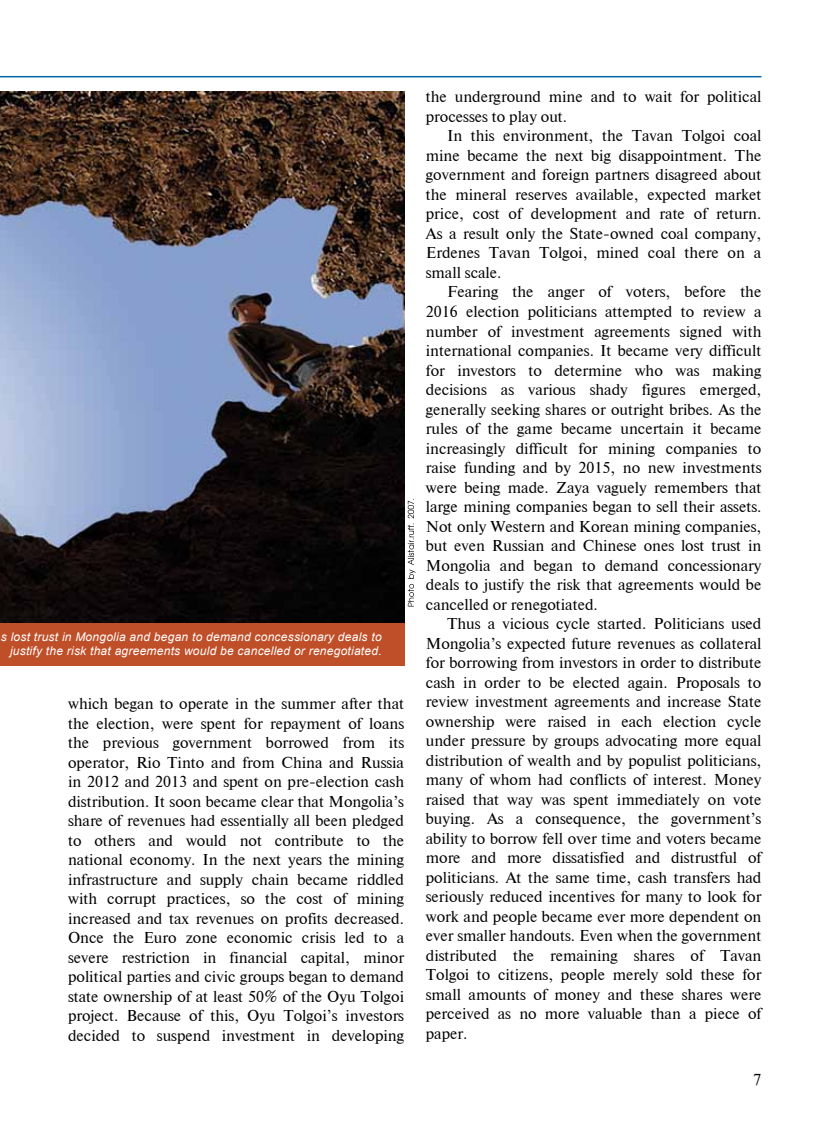
<style>
.page{position:relative;width:838px;height:1136px;background:#fff}
.page>*{position:absolute;margin:0;border:0;box-sizing:border-box;transform-origin:0 0}
.t1{font:16.5px "Times New Roman";color:#000}
.t2{font:15px/19.5px "Ch Newton";color:#000;text-align:justify}
.t3{font:italic 12px/14.4px "Arial";letter-spacing:.02em;color:#fff;text-align:right}
</style>
<div class="page">
<hr style="left:0;top:76px;width:761px;height:1px;background:#0066a6">
<img style="left:0;top:91px;width:404px;height:531px">
<div style="left:0;top:622px;width:404px;height:43px;background:#bf4f28"></div>
<svg style="left:408px;top:499px;width:7px;height:107px"></svg>
<p class="t3" style="left:1px;top:629px;width:382px">s lost trust in Mongolia and began to demand concessionary deals to justify the risk that agreements would be cancelled or renegotiated.</p>
<p class="t2" style="left:68px;top:693px;width:337px">which began to operate in the summer after that the election, were spent for repayment of loans the previous government borrowed from its operator, Rio Tinto and from China and Russia in 2012 and 2013 and spent on pre-election cash distribution. It soon became clear that Mongolia’s share of revenues had essentially all been pledged to others and would not contribute to the national economy. In the next years the mining infrastructure and supply chain became riddled with corrupt practices, so the cost of mining increased and tax revenues on profits decreased.<br>Once the Euro zone economic crisis led to a severe restriction in financial capital, minor political parties and civic groups began to demand state ownership of at least 50% of the Oyu Tolgoi project. Because of this, Oyu Tolgoi’s investors decided to suspend investment in developing</p>
<p class="t2" style="left:426px;top:87px;width:337px">the underground mine and to wait for political processes to play out.</p>
<p class="t2" style="left:426px;top:126px;width:337px;text-indent:21px">In this environment, the Tavan Tolgoi coal mine became the next big disappointment. The government and foreign partners disagreed about the mineral reserves available, expected market price, cost of development and rate of return.<br>As a result only the State-owned coal company, Erdenes Tavan Tolgoi, mined coal there on a small scale.</p>
<p class="t2" style="left:426px;top:282px;width:337px;text-indent:21px">Fearing the anger of voters, before the 2016 election politicians attempted to review a number of investment agreements signed with international companies. It became very difficult for investors to determine who was making decisions as various shady figures emerged, generally seeking shares or outright bribes. As the rules of the game became uncertain it became increasingly difficult for mining companies to raise funding and by 2015, no new investments were being made. Zaya vaguely remembers that large mining companies began to sell their assets.<br>Not only Western and Korean mining companies, but even Russian and Chinese ones lost trust in Mongolia and began to demand concessionary deals to justify the risk that agreements would be cancelled or renegotiated.</p>
<p class="t2" style="left:426px;top:613px;width:337px;text-indent:21px">Thus a vicious cycle started. Politicians used Mongolia’s expected future revenues as collateral for borrowing from investors in order to distribute cash in order to be elected again. Proposals to review investment agreements and increase State ownership were raised in each election cycle under pressure by groups advocating more equal distribution of wealth and by populist politicians, many of whom had conflicts of interest. Money raised that way was spent immediately on vote buying. As a consequence, the government’s ability to borrow fell over time and voters became more and more dissatisfied and distrustful of politicians. At the same time, cash transfers had seriously reduced incentives for many to look for work and people became ever more dependent on ever smaller handouts. Even when the government distributed the remaining shares of Tavan Tolgoi to citizens, people merely sold these for small amounts of money and these shares were perceived as no more valuable than a piece of paper.</p>
<p class="t1" style="left:753px;top:1068px;width:10px">7</p>
</div>
